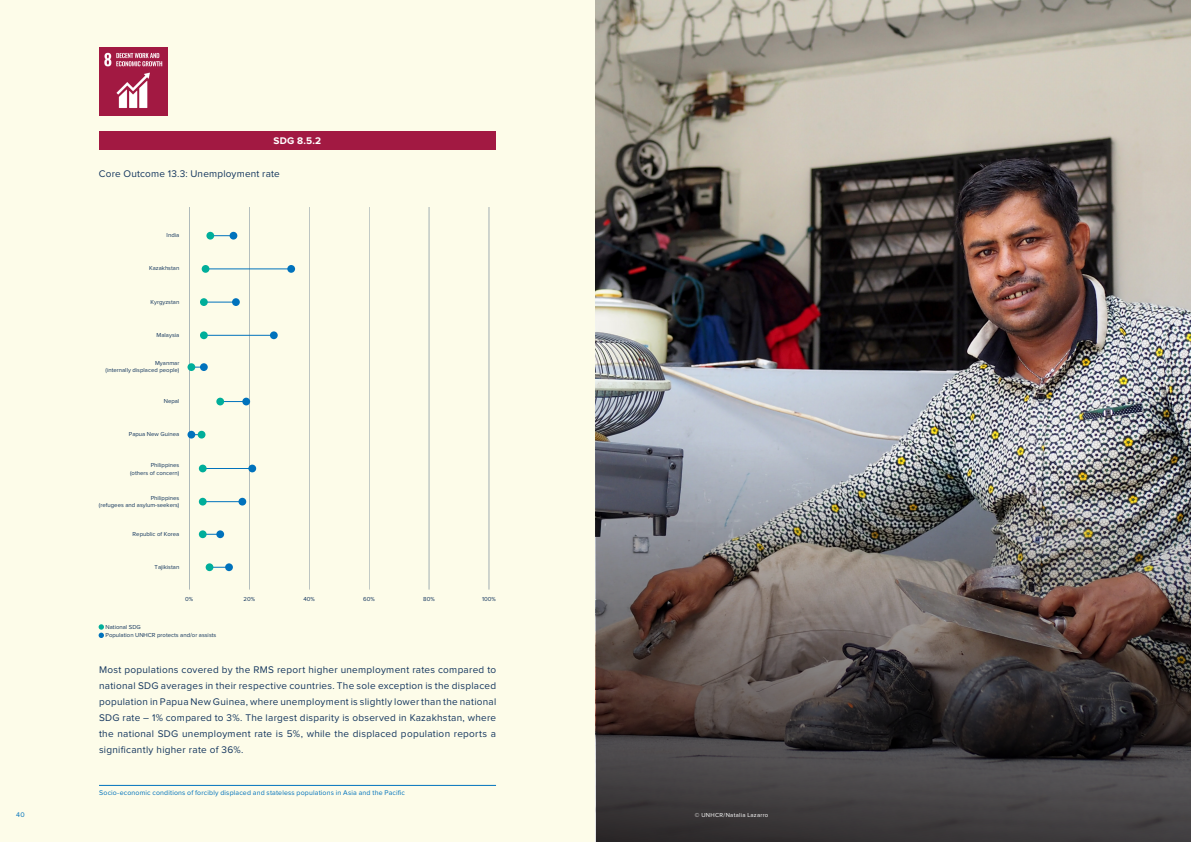
<style>
.page{position:relative;width:1191px;height:842px;background:#fff}
.page>*{position:absolute;margin:0;border:0;box-sizing:border-box;transform-origin:0 0}
.Text{font:10px/16px "Proxima Nova";letter-spacing:.025em;color:#14365e;text-align:justify}
.Title_chart{font:10px "Proxima Nova";letter-spacing:.02em;color:#14365e}
.Chapter{font:700 10px "Proxima Nova";color:#fff}
.t1{font:7px "Proxima Nova";letter-spacing:.02em;color:#0072bc}
.t2{font:6px/7.2px "Proxima Nova";color:#14365e;text-align:right}
.Source{font:6px "Proxima Nova";letter-spacing:.045em;color:#fff}
</style>
<div class="page">
<div style="left:0;top:0;width:598px;height:842px;background:#fdfce9"></div>
<hr style="left:249px;top:207px;width:1px;height:383px;background:#14365e">
<hr style="left:309px;top:207px;width:1px;height:383px;background:#14365e">
<hr style="left:369px;top:207px;width:1px;height:383px;background:#14365e">
<hr style="left:429px;top:207px;width:1px;height:383px;background:#14365e">
<svg style="left:99px;top:624px;width:5px;height:14px"></svg>
<hr style="left:189px;top:207px;width:1px;height:383px;background:#14365e">
<hr style="left:489px;top:207px;width:1px;height:383px;background:#14365e">
<svg style="left:224px;top:401px;width:18px;height:1px"></svg>
<div style="left:216px;top:398px;width:8px;height:7px;background:#00ae9a;border-radius:50%"></div>
<div style="left:242px;top:398px;width:8px;height:7px;background:#0072bc;border-radius:50%"></div>
<hr style="left:203px;top:468px;width:49px;height:1px;background:#0072bc">
<div style="left:199px;top:465px;width:8px;height:7px;background:#00ae9a;border-radius:50%"></div>
<div style="left:248px;top:465px;width:8px;height:7px;background:#0072bc;border-radius:50%"></div>
<hr style="left:203px;top:501px;width:41px;height:1px;background:#0072bc">
<div style="left:199px;top:498px;width:8px;height:7px;background:#00ae9a;border-radius:50%"></div>
<div style="left:238px;top:498px;width:8px;height:7px;background:#0072bc;border-radius:50%"></div>
<div style="left:199px;top:530px;width:8px;height:8px;background:#00ae9a;border-radius:50%"></div>
<div style="left:216px;top:530px;width:8px;height:8px;background:#0072bc;border-radius:50%"></div>
<svg style="left:213px;top:567px;width:12px;height:1px"></svg>
<div style="left:206px;top:563px;width:7px;height:8px;background:#00ae9a;border-radius:50%"></div>
<div style="left:225px;top:563px;width:8px;height:8px;background:#0072bc;border-radius:50%"></div>
<svg style="left:214px;top:235px;width:15px;height:1px"></svg>
<div style="left:206px;top:232px;width:8px;height:8px;background:#00ae9a;border-radius:50%"></div>
<div style="left:229px;top:232px;width:8px;height:8px;background:#0072bc;border-radius:50%"></div>
<hr style="left:205px;top:268px;width:86px;height:1px;background:#0072bc">
<div style="left:202px;top:265px;width:7px;height:8px;background:#00ae9a;border-radius:50%"></div>
<div style="left:287px;top:265px;width:8px;height:8px;background:#0072bc;border-radius:50%"></div>
<hr style="left:204px;top:302px;width:32px;height:1px;background:#0072bc">
<div style="left:200px;top:298px;width:8px;height:8px;background:#00ae9a;border-radius:50%"></div>
<div style="left:232px;top:298px;width:8px;height:8px;background:#0072bc;border-radius:50%"></div>
<div style="left:187px;top:363px;width:8px;height:8px;background:#00ae9a;border-radius:50%"></div>
<div style="left:200px;top:363px;width:8px;height:8px;background:#0072bc;border-radius:50%"></div>
<div style="left:187px;top:431px;width:8px;height:8px;background:#0072bc;border-radius:50%"></div>
<div style="left:198px;top:431px;width:7px;height:8px;background:#00ae9a;border-radius:50%"></div>
<hr style="left:204px;top:335px;width:70px;height:1px;background:#0072bc">
<div style="left:200px;top:331px;width:8px;height:8px;background:#00ae9a;border-radius:50%"></div>
<div style="left:270px;top:331px;width:8px;height:8px;background:#0072bc;border-radius:50%"></div>
<div style="left:99px;top:131px;width:396px;height:18px;background:#a21942"></div>
<hr style="left:99px;top:785px;width:397px;height:1px;background:#0072bc">
<img style="left:99px;top:47px;width:68px;height:68px">
<img style="left:596px;top:0;width:595px;height:321px">
<img style="left:596px;top:321px;width:595px;height:521px">
<p class="t1" style="left:16px;top:811px;width:10px">40</p>
<p class="Chapter" style="left:273px;top:136px;width:49px">SDG 8.5.2</p>
<p class="Title_chart" style="left:99px;top:168px;width:182px">Core Outcome 13.3: Unemployment rate</p>
<p class="t2" style="left:167px;top:231px;width:14px">India</p>
<p class="t2" style="left:149px;top:265px;width:32px">Kazakhstan</p>
<p class="t2" style="left:151px;top:298px;width:30px">Kyrgyzstan</p>
<p class="t2" style="left:157px;top:331px;width:24px">Malaysia</p>
<p class="t2" style="left:106px;top:359px;width:75px">Myanmar<br>(internally displaced people)</p>
<p class="t2" style="left:164px;top:397px;width:17px">Nepal</p>
<p class="t2" style="left:129px;top:431px;width:52px">Papua New Guinea</p>
<p class="t2" style="left:130px;top:461px;width:51px">Philippines<br>(others of concern)</p>
<p class="t2" style="left:99px;top:494px;width:82px">Philippines<br>(refugees and asylum-seekers)</p>
<p class="t2" style="left:133px;top:530px;width:48px">Republic of Korea</p>
<p class="t2" style="left:155px;top:563px;width:26px">Tajikistan</p>
<p class="t2" style="left:185px;top:595px;width:10px">0%</p>
<p class="t2" style="left:243px;top:595px;width:13px">20%</p>
<p class="t2" style="left:303px;top:595px;width:13px">40%</p>
<p class="t2" style="left:363px;top:595px;width:13px">60%</p>
<p class="t2" style="left:423px;top:595px;width:13px">80%</p>
<p class="t2" style="left:482px;top:595px;width:15px">100%</p>
<p class="t2" style="left:106px;top:622px;width:112px;line-height:8.4px;text-align:left">National SDG<br>Population UNHCR protects and/or assists</p>
<p class="Text" style="left:99px;top:662px;width:399px">Most populations covered by the RMS report higher unemployment rates compared to national SDG averages in their respective countries. The sole exception is the displaced population in Papua New Guinea, where unemployment is slightly lower than the national SDG rate – 1% compared to 3%. The largest disparity is observed in Kazakhstan, where the national SDG unemployment rate is 5%, while the displaced population reports a significantly higher rate of 36%.</p>
<p class="t1" style="left:99px;top:788px;width:307px">Socio-economic conditions of forcibly displaced and stateless populations in Asia and the Pacific</p>
<p class="Source" style="left:695px;top:812px;width:75px">© UNHCR/Natalia Lazarro</p>
</div>
